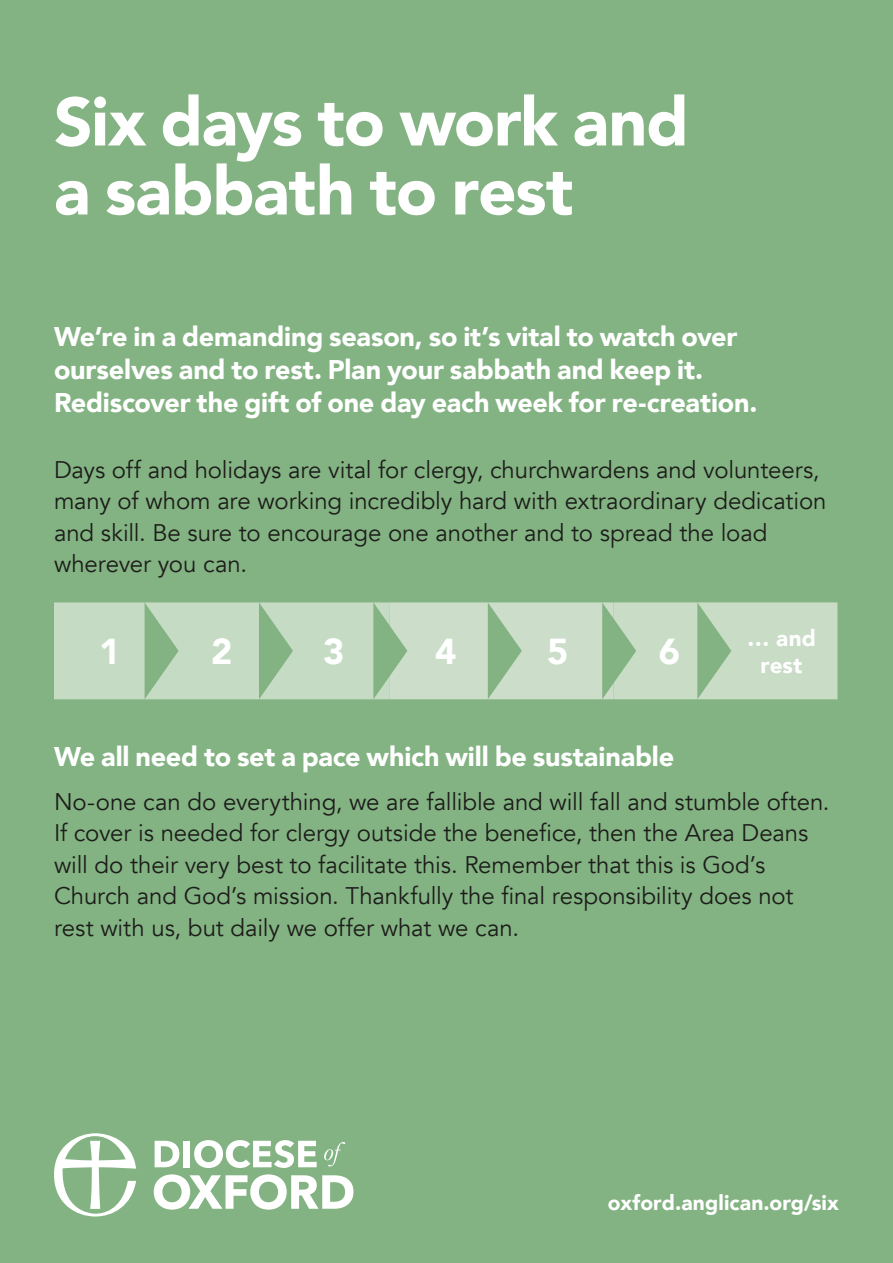
<style>
.page{position:relative;width:893px;height:1263px;background:#83b382}
.page>*{position:absolute;margin:0;border:0;box-sizing:border-box;transform-origin:0 0}
.t1{font:900 67.5px/69px "Avenir";letter-spacing:-.015em;color:#fff}
.t2{font:900 36px "Avenir";color:#fff}
.t3{font:900 27px/33px "Avenir";letter-spacing:-.005em;color:#fff}
.body{font:24px/31.5px "Avenir";letter-spacing:-.005em;color:#1d1d1b}
.body-2{font:900 22.5px/27px "Avenir";letter-spacing:.005em;color:#fff;text-align:center}
.t4{font:900 21px "Avenir";letter-spacing:.005em;color:#fff}
</style>
<div class="page">
<svg style="left:155px;top:1141px;width:24px;height:26px"></svg>
<div style="left:184px;top:1141px;width:6px;height:26px;background:#fff"></div>
<svg style="left:194px;top:1140px;width:123px;height:28px"></svg>
<svg style="left:324px;top:1142px;width:21px;height:24px"></svg>
<svg style="left:154px;top:1174px;width:199px;height:36px"></svg>
<svg style="left:54px;top:1133px;width:82px;height:83px"></svg>
<svg style="left:54px;top:602px;width:783px;height:97px"></svg>
<p class="t1" style="left:54px;top:86px;width:636px">Six days to work and a sabbath to rest</p>
<p class="t3" style="left:54px;top:319px;width:705px">We’re in a demanding season, so it’s vital to watch over ourselves and to rest. Plan your sabbath and keep it.<br>Rediscover the gift of one day each week for re-creation.</p>
<p class="body" style="left:54px;top:454px;width:774px">Days off and holidays are vital for clergy, churchwardens and volunteers, many of whom are working incredibly hard with extraordinary dedication and skill. Be sure to encourage one another and to spread the load wherever you can.</p>
<p class="t2" style="left:99px;top:621px;width:23px">1</p>
<p class="t2" style="left:211px;top:621px;width:23px">2</p>
<p class="t2" style="left:323px;top:621px;width:23px">3</p>
<p class="t2" style="left:435px;top:621px;width:23px">4</p>
<p class="t2" style="left:547px;top:621px;width:23px">5</p>
<p class="t2" style="left:659px;top:621px;width:23px">6</p>
<p class="body-2" style="left:747px;top:624px;width:70px">… and rest</p>
<p class="t3" style="left:54px;top:739px;width:622px">We all need to set a pace which will be sustainable</p>
<p class="body" style="left:54px;top:786px;width:777px">No-one can do everything, we are fallible and will fall and stumble often.<br>If cover is needed for clergy outside the benefice, then the Area Deans will do their very best to facilitate this. Remember that this is God’s Church and God’s mission. Thankfully the final responsibility does not rest with us, but daily we offer what we can.</p>
<p class="t4" style="left:608px;top:1184px;width:232px">oxford.anglican.org/six</p>
</div>
